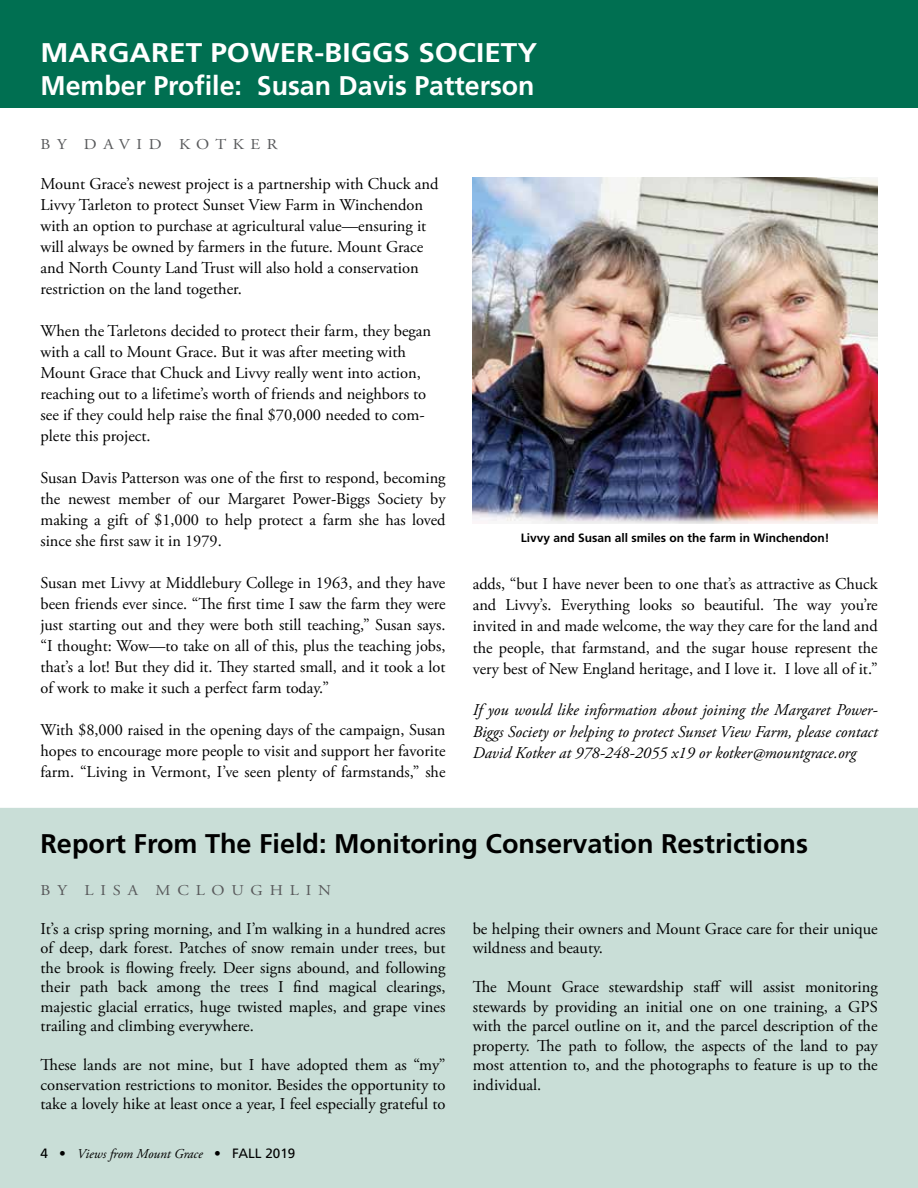
<style>
.page{position:relative;width:918px;height:1188px;background:#fff}
.page>*{position:absolute;margin:0;border:0;box-sizing:border-box;transform-origin:0 0}
.t1{font:700 27px/33px "Frutiger";color:#fff;scale:1.1 1}
.t2{font:700 27px "Frutiger";color:#000}
.t3{font:16.5px/21px "Adobe Garamond Pro";color:#000;text-align:justify}
.t4{font:italic 16.5px/21px "Adobe Garamond Pro";color:#000;text-align:justify}
.t5{font:15px "Adobe Garamond Pro";letter-spacing:.415em;color:#58595b;scale:1.1 1}
.t6{font:italic 13.5px "Adobe Garamond Pro";color:#000}
.t7{font:700 12px "Frutiger";color:#000}
.s1{font-family:"Frutiger";font-style:normal}
</style>
<div class="page">
<div style="left:0;top:0;width:918px;height:107px;background:#006f51"></div>
<div style="left:0;top:808px;width:918px;height:380px;background:#c9ded7"></div>
<img style="left:473px;top:178px;width:405px;height:345px">
<h1 class="t1" style="left:40px;top:35px;width:453px">MARGARET POWER-BIGGS SOCIETY<br>Member Profile: Susan Davis Patterson</h1>
<p class="t5" style="left:40px;top:136px;width:217px">BY DAVID KOTKER</p>
<p class="t3" style="left:40px;top:174px;width:400px;text-align:left">Mount Grace’s newest project is a partnership with Chuck and Livvy Tarleton to protect Sunset View Farm in Winchendon with an option to purchase at agricultural value—ensuring it will always be owned by farmers in the future. Mount Grace and North County Land Trust will also hold a conservation restriction on the land together.</p>
<p class="t3" style="left:40px;top:321px;width:392px;text-align:left">When the Tarletons decided to protect their farm, they began with a call to Mount Grace. But it was after meeting with Mount Grace that Chuck and Livvy really went into action, reaching out to a lifetime’s worth of friends and neighbors to see if they could help raise the final $70,000 needed to com&shy;plete this project.</p>
<p class="t3" style="left:40px;top:468px;width:407px">Susan Davis Patterson was one of the first to respond, becoming the newest member of our Margaret Power-Biggs Society by making a gift of $1,000 to help protect a farm she has loved since she first saw it in 1979.</p>
<p class="t3" style="left:40px;top:573px;width:407px">Susan met Livvy at Middlebury College in 1963, and they have been friends ever since. “The first time I saw the farm they were just starting out and they were both still teaching,” Susan says. “I thought: Wow—to take on all of this, plus the teaching jobs, that’s a lot! But they did it. They started small, and it took a lot of work to make it such a perfect farm today.”</p>
<p class="t3" style="left:40px;top:720px;width:407px">With $8,000 raised in the opening days of the campaign, Susan hopes to encourage more people to visit and support her favorite farm. “Living in Vermont, I’ve seen plenty of farmstands,” she</p>
<p class="t7" style="left:521px;top:531px;width:310px">Livvy and Susan all smiles on the farm in Winchendon!</p>
<p class="t3" style="left:473px;top:574px;width:407px">adds, “but I have never been to one that’s as attractive as Chuck and Livvy’s. Everything looks so beautiful. The way you’re invited in and made welcome, the way they care for the land and the people, that farmstand, and the sugar house represent the very best of New England heritage, and I love it. I love all of it.”</p>
<p class="t4" style="left:473px;top:700px;width:407px">If you would like information about joining the Margaret Power-Biggs Society or helping to protect Sunset View Farm, please contact David Kotker at 978-248-2055 x19 or kotker@mountgrace.org</p>
<h1 class="t2" style="left:40px;top:828px;width:769px">Report From The Field: Monitoring Conservation Restrictions</h1>
<p class="t5" style="left:41px;top:881px;width:266px">BY LISA MCLOUGHLIN</p>
<p class="t3" style="left:40px;top:920px;width:407px;line-height:19.5px">It’s a crisp spring morning, and I’m walking in a hundred acres of deep, dark forest. Patches of snow remain under trees, but the brook is flowing freely. Deer signs abound, and following their path back among the trees I find magical clearings, majestic glacial erratics, huge twisted maples, and grape vines trailing and climbing everywhere.</p>
<p class="t3" style="left:40px;top:1056px;width:407px;line-height:19.5px">These lands are not mine, but I have adopted them as “my” conservation restrictions to monitor. Besides the opportunity to take a lovely hike at least once a year, I feel especially grateful to</p>
<p class="t6" style="left:40px;top:1146px;width:256px"><span class="s1">4 •</span> Views from Mount Grace <span class="s1">• FALL 2019</span></p>
<p class="t3" style="left:473px;top:919px;width:406px;line-height:19.5px">be helping their owners and Mount Grace care for their unique wildness and beauty.</p>
<p class="t3" style="left:473px;top:978px;width:407px;line-height:19.5px">The Mount Grace stewardship staff will assist monitoring stewards by providing an initial one on one training, a GPS with the parcel outline on it, and the parcel description of the property. The path to follow, the aspects of the land to pay most attention to, and the photographs to feature is up to the individual.</p>
</div>
